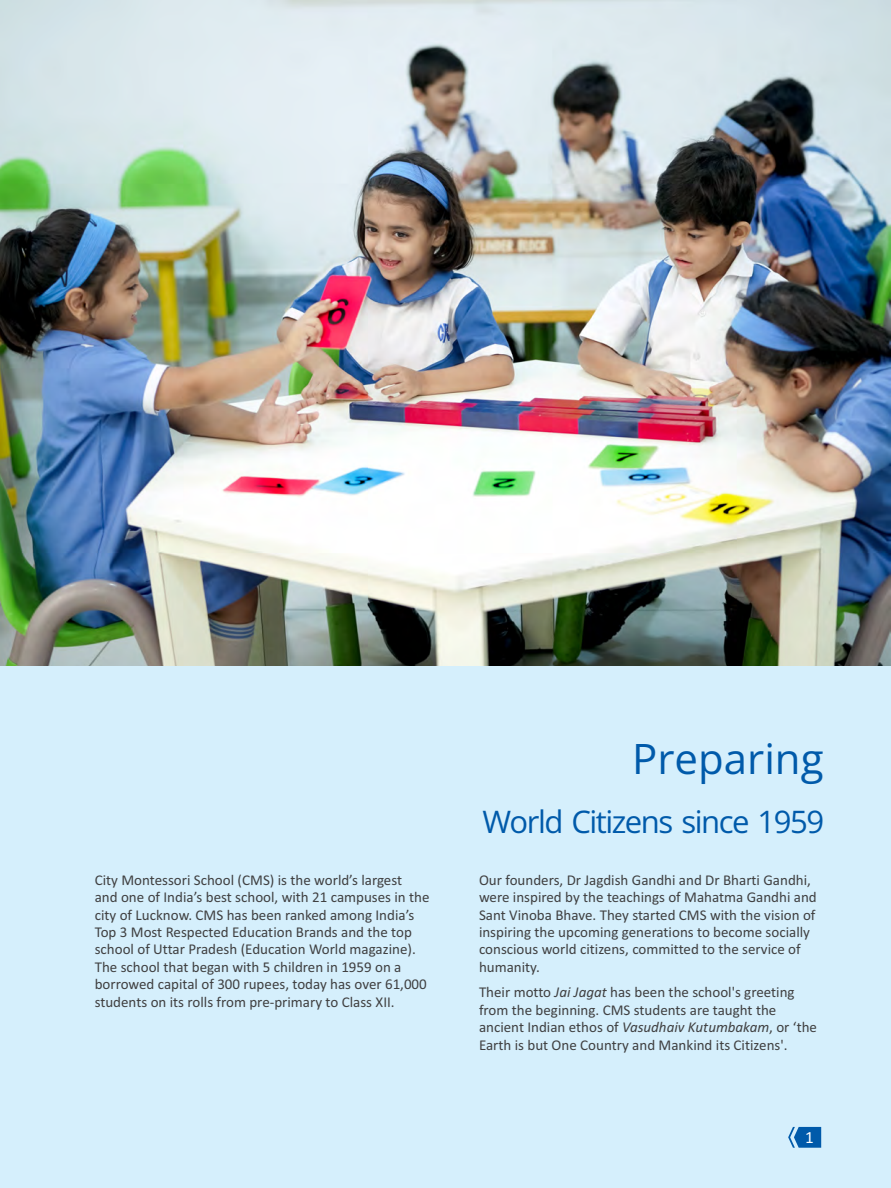
<style>
.page{position:relative;width:891px;height:1188px;background:#fff}
.page>*{position:absolute;margin:0;border:0;box-sizing:border-box;transform-origin:0 0}
.t1{font:42px "Open Sans";color:#005aaa}
.t2{font:31.05px "Open Sans";letter-spacing:-.05em;color:#005aaa}
.t3{font:17.1px "Calibri";color:#fff}
.t4{font:15px/17.4px "Calibri";color:#404041}
.s1{font-style:italic}
</style>
<div class="page">
<img style="left:0;top:0;width:891px;height:667px">
<div style="left:0;top:667px;width:891px;height:521px;background:#d5effc"></div>
<svg style="left:788px;top:1127px;width:33px;height:21px"></svg>
<p class="t4" style="left:95px;top:872px;width:336px">City Montessori School (CMS) is the world’s largest<br>and one of India’s best school, with 21 campuses in the city of Lucknow. CMS has been ranked among India’s Top 3 Most Respected Education Brands and the top school of Uttar Pradesh (Education World magazine).<br>The school that began with 5 children in 1959 on a borrowed capital of 300 rupees, today has over 61,000 students on its rolls from pre-primary to Class XII.</p>
<h1 class="t1" style="left:632px;top:729px;width:193px">Preparing</h1>
<h2 class="t2" style="left:482px;top:799px;width:343px">World Citizens since 1959</h2>
<p class="t4" style="left:479px;top:872px;width:339px">Our founders, Dr Jagdish Gandhi and Dr Bharti Gandhi, were inspired by the teachings of Mahatma Gandhi and Sant Vinoba Bhave. They started CMS with the vision of inspiring the upcoming generations to become socially conscious world citizens, committed to the service of humanity.</p>
<p class="t4" style="left:479px;top:985px;width:340px">Their motto <span class="s1">Jai Jagat</span> has been the school's greeting from the beginning. CMS students are taught the ancient Indian ethos of <span class="s1">Vasudhaiv Kutumbakam</span>, or ‘the Earth is but One Country and Mankind its Citizens'.</p>
<p class="t3" style="left:805px;top:1130px;width:10px">1</p>
</div>
